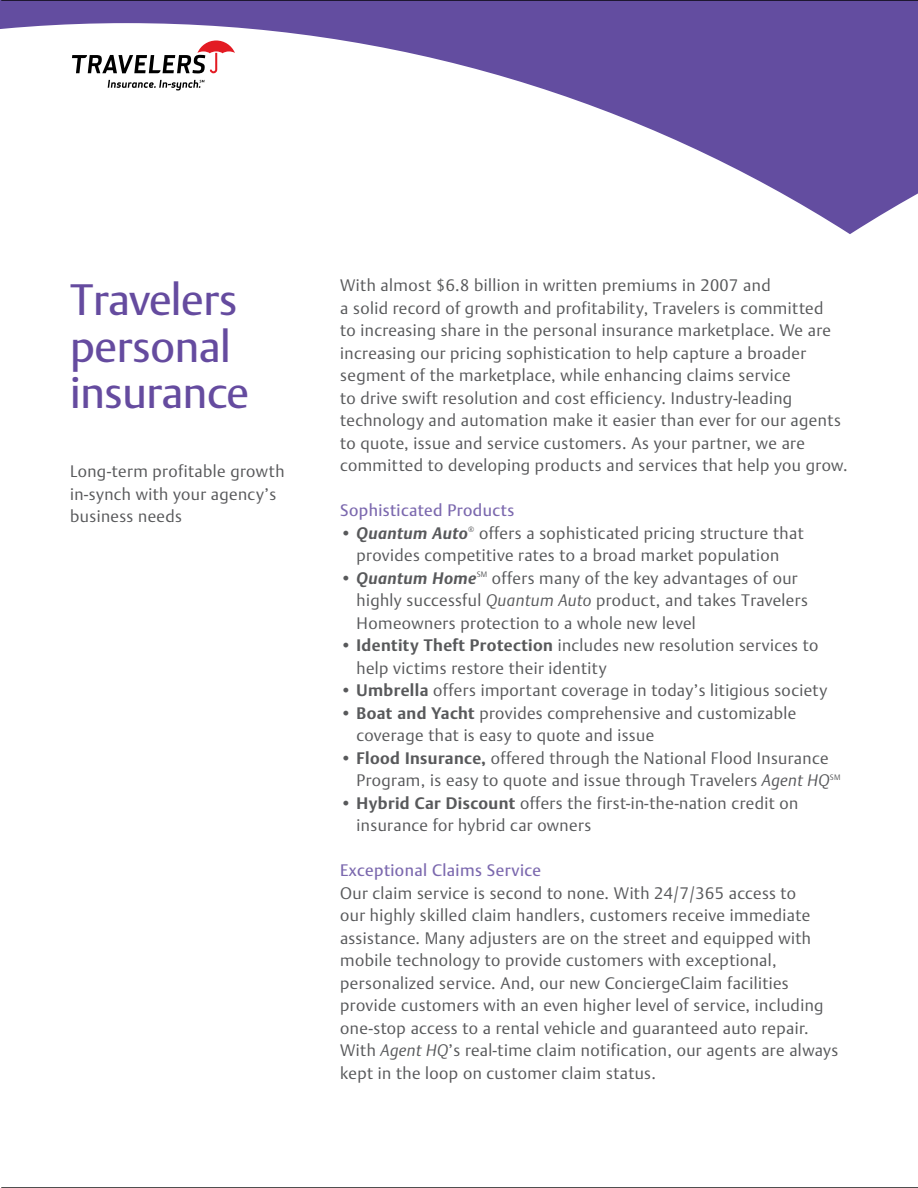
<style>
.page{position:relative;width:918px;height:1188px;background:#fff}
.page>*{position:absolute;margin:0;border:0;box-sizing:border-box;transform-origin:0 0}
.t1{font:43.5px/46.5px "DTL Argo TOT";letter-spacing:-.01em;color:#654b9f}
.t2{font:300 16.5px/22.5px "DTL Argo TOT";letter-spacing:.025em;color:#58595b}
.t3{font:16.5px "DTL Argo TOT";letter-spacing:.025em;color:#7b68ae}
.s1{font-weight:700;font-style:italic}
.s2{font-style:italic}
.s3{font-weight:700}
</style>
<div class="page">
<svg style="left:0;top:0;width:918px;height:234px"></svg>
<hr style="left:1px;top:1187px;width:917px;height:1px;background:#000">
<hr style="left:1px;top:0;width:917px;height:1px;background:#000">
<svg style="left:72px;top:40px;width:163px;height:33px"></svg>
<svg style="left:108px;top:80px;width:96px;height:10px"></svg>
<h1 class="t1" style="left:70px;top:277px;width:181px">Travelers personal insurance</h1>
<p class="t2" style="left:70px;top:460px;width:216px">Long-term profitable growth in-synch with your agency’s business needs</p>
<p class="t2" style="left:340px;top:274px;width:509px">With almost $6.8 billion in written premiums in 2007 and<br>a solid record of growth and profitability, Travelers is committed<br>to increasing share in the personal insurance marketplace. We are increasing our pricing sophistication to help capture a broader segment of the marketplace, while enhancing claims service<br>to drive swift resolution and cost efficiency. Industry-leading technology and automation make it easier than ever for our agents to quote, issue and service customers. As your partner, we are committed to developing products and services that help you grow.</p>
<p class="t3" style="left:340px;top:501px;width:176px">Sophisticated Products</p>
<p class="t2" style="left:340px;top:522px;width:465px;text-align:center">• <span class="s1">Quantum Auto</span><sup>®</sup> offers a sophisticated pricing structure that provides competitive rates to a broad market population</p>
<p class="t2" style="left:357px;top:567px;width:453px;text-indent:-16px">• <span class="s1">Quantum Home</span><sup>SM</sup> offers many of the key advantages of our highly successful <span class="s2">Quantum Auto</span> product, and takes Travelers<br>Homeowners protection to a whole new level</p>
<p class="t2" style="left:357px;top:634px;width:463px;text-indent:-16px">• <span class="s3">Identity Theft Protection</span> includes new resolution services to help victims restore their identity</p>
<p class="t2" style="left:340px;top:679px;width:489px">• <span class="s3">Umbrella</span> offers important coverage in today’s litigious society</p>
<p class="t2" style="left:357px;top:702px;width:441px;text-indent:-16px">• <span class="s3">Boat and Yacht</span> provides comprehensive and customizable coverage that is easy to quote and issue</p>
<p class="t2" style="left:357px;top:747px;width:485px;text-indent:-16px">• <span class="s3">Flood Insurance,</span> offered through the National Flood Insurance<br>Program, is easy to quote and issue through Travelers <span class="s2">Agent HQ</span><sup>SM</sup></p>
<p class="t2" style="left:357px;top:792px;width:443px;text-indent:-16px">• <span class="s3">Hybrid Car Discount</span> offers the first-in-the-nation credit on insurance for hybrid car owners</p>
<p class="t3" style="left:340px;top:861px;width:202px">Exceptional Claims Service</p>
<p class="t2" style="left:340px;top:882px;width:500px">Our claim service is second to none. With 24/7/365 access to<br>our highly skilled claim handlers, customers receive immediate assistance. Many adjusters are on the street and equipped with mobile technology to provide customers with exceptional, personalized service. And, our new ConciergeClaim facilities provide customers with an even higher level of service, including one-stop access to a rental vehicle and guaranteed auto repair.<br>With <span class="s2">Agent HQ</span>’s real-time claim notification, our agents are always kept in the loop on customer claim status.</p>
</div>
